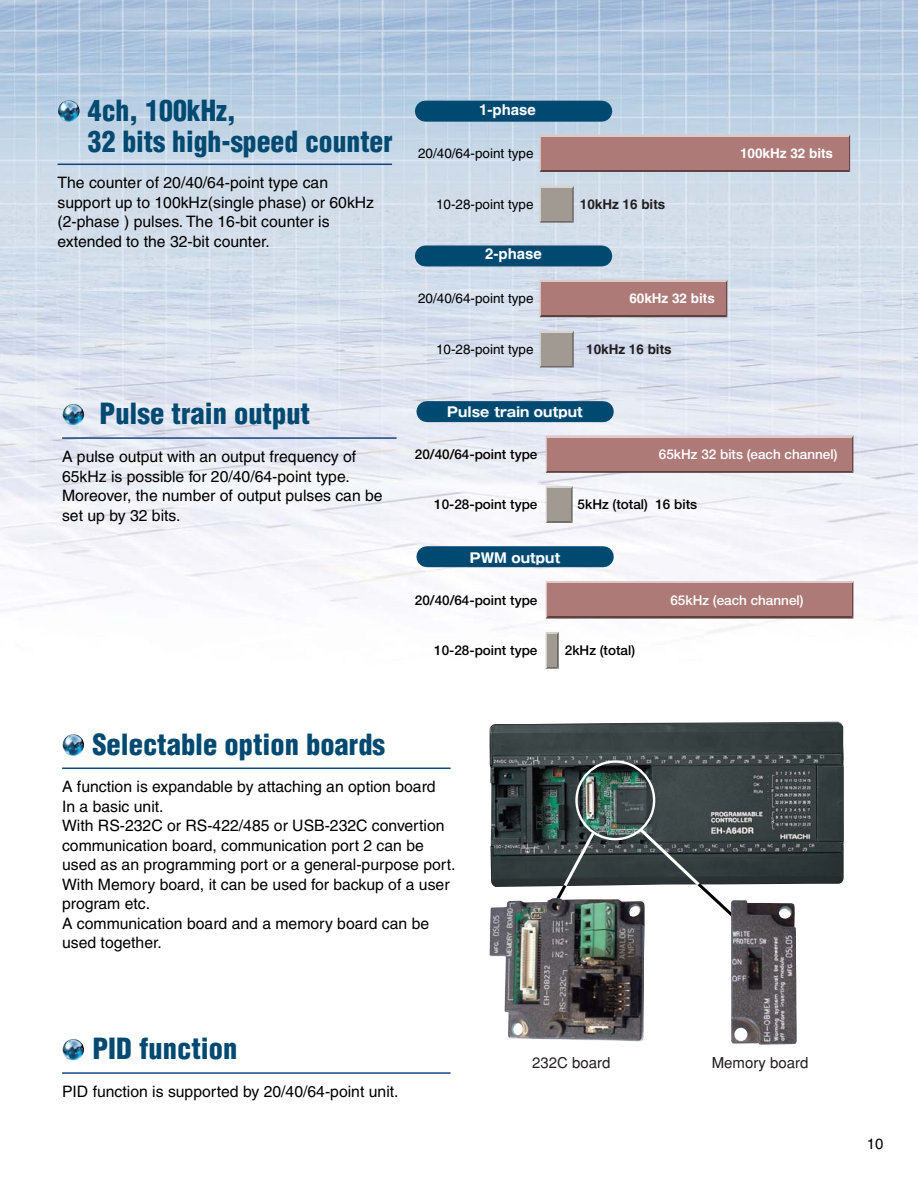
<style>
.page{position:relative;width:918px;height:1185px;background:#fff}
.page>*{position:absolute;margin:0;border:0;box-sizing:border-box;transform-origin:0 0}
.t1{font:900 condensed 28.5px/31.5px "Helvetica";color:#004a72}
.t2{font:15.75px/19.5px "Helvetica";color:#000}
.t3{font:500 15px "Gothic BBB";color:#231f20}
.t4{font:700 15px "Helvetica";color:#fff}
.t5{font:14.85px "Helvetica";color:#000}
.t6{font:700 13.5px "Futo Go B101";color:#000}
.t7{font:13.5px "Helvetica";color:#000}
.t8{font:700 13.5px "Futo Go B101";color:#fff}
.t9{font:700 13.5px "Gothic MB101";color:#fff}
.t10{font:700 13.5px "Helvetica";color:#fff}
.t11{font:700 13.5px "Helvetica";color:#231f20}
</style>
<div class="page">
<img style="left:0;top:0;width:918px;height:1054px">
<hr style="left:62px;top:437px;width:335px;height:2px;background:#124680">
<img style="left:62px;top:404px;width:22px;height:22px;border-radius:50%">
<hr style="left:62px;top:768px;width:389px;height:1px;background:#124680">
<img style="left:62px;top:734px;width:22px;height:22px;border-radius:50%">
<hr style="left:62px;top:1072px;width:389px;height:2px;background:#124680">
<img style="left:62px;top:1039px;width:22px;height:22px;border-radius:50%">
<hr style="left:58px;top:164px;width:334px;height:1px;background:#124680">
<img style="left:58px;top:100px;width:22px;height:22px;border-radius:50%">
<svg style="left:540px;top:134px;width:310px;height:38px;background:#a88e8e"></svg>
<div style="left:541px;top:137px;width:307px;height:32px;background:#ae7a78"></div>
<svg style="left:540px;top:186px;width:34px;height:37px"></svg>
<div style="left:541px;top:188px;width:31px;height:32px;background:#a19a93"></div>
<svg style="left:540px;top:280px;width:187px;height:37px"></svg>
<div style="left:541px;top:282px;width:185px;height:33px;background:#ae7a78"></div>
<svg style="left:540px;top:331px;width:34px;height:37px"></svg>
<div style="left:541px;top:333px;width:31px;height:32px;background:#a19a93"></div>
<svg style="left:546px;top:435px;width:307px;height:38px;background:#ae9392"></svg>
<div style="left:548px;top:438px;width:304px;height:32px;background:#ae7a78"></div>
<svg style="left:546px;top:486px;width:27px;height:37px"></svg>
<div style="left:548px;top:488px;width:23px;height:33px;background:#a19a93"></div>
<svg style="left:546px;top:581px;width:307px;height:38px;background:#a18583"></svg>
<div style="left:548px;top:584px;width:304px;height:32px;background:#ae7a78"></div>
<svg style="left:546px;top:632px;width:13px;height:37px"></svg>
<div style="left:548px;top:634px;width:9px;height:33px;background:#a19a93"></div>
<div style="left:427px;top:401px;width:176px;height:21px;background:#004a72"></div>
<div style="left:427px;top:546px;width:176px;height:21px;background:#004a72"></div>
<div style="left:425px;top:101px;width:177px;height:21px;background:#004a72"></div>
<div style="left:425px;top:245px;width:177px;height:21px;background:#004a72"></div>
<img style="left:489px;top:722px;width:356px;height:165px">
<div style="left:575px;top:760px;width:80px;height:80px;border:2px solid #fff;border-radius:50%"></div>
<svg style="left:542px;top:826px;width:222px;height:119px"></svg>
<img style="left:489px;top:898px;width:156px;height:144px">
<img style="left:731px;top:900px;width:66px;height:145px">
<h1 class="t1" style="left:88px;top:97px;width:306px">4ch, 100kHz,<br>32 bits high-speed counter</h1>
<p class="t2" style="left:58px;top:175px;width:318px">The counter of 20/40/64-point type can support up to 100kHz(single phase) or 60kHz (2-phase ) pulses. The 16-bit counter is extended to the 32-bit counter.</p>
<h1 class="t1" style="left:100px;top:401px;width:212px">Pulse train output</h1>
<p class="t2" style="left:62px;top:448px;width:322px">A pulse output with an output frequency of 65kHz is possible for 20/40/64-point type.<br>Moreover, the number of output pulses can be set up by 32 bits.</p>
<p class="t4" style="left:479px;top:104px;width:58px">1-phase</p>
<p class="t7" style="left:418px;top:148px;width:117px">20/40/64-point type</p>
<p class="t7" style="left:436px;top:199px;width:99px">10-28-point type</p>
<p class="t4" style="left:485px;top:249px;width:58px">2-phase</p>
<p class="t7" style="left:418px;top:294px;width:117px">20/40/64-point type</p>
<p class="t7" style="left:436px;top:344px;width:99px">10-28-point type</p>
<p class="t11" style="left:580px;top:199px;width:87px">10kHz 16 bits</p>
<p class="t10" style="left:629px;top:294px;width:87px">60kHz 32 bits</p>
<p class="t11" style="left:586px;top:344px;width:87px">10kHz 16 bits</p>
<p class="t9" style="left:447px;top:407px;width:137px">Pulse train output</p>
<p class="t10" style="left:740px;top:148px;width:95px">100kHz 32 bits</p>
<p class="t6" style="left:415px;top:449px;width:124px">20/40/64-point type</p>
<p class="t6" style="left:434px;top:499px;width:105px">10-28-point type</p>
<p class="t9" style="left:470px;top:552px;width:92px">PWM output</p>
<p class="t8" style="left:659px;top:449px;width:180px">65kHz 32 bits (each channel)</p>
<p class="t6" style="left:578px;top:499px;width:121px">5kHz (total) 16 bits</p>
<p class="t6" style="left:415px;top:595px;width:124px">20/40/64-point type</p>
<p class="t6" style="left:434px;top:645px;width:105px">10-28-point type</p>
<p class="t6" style="left:565px;top:645px;width:72px">2kHz (total)</p>
<p class="t8" style="left:670px;top:595px;width:135px">65kHz (each channel)</p>
<h1 class="t1" style="left:92px;top:731px;width:294px">Selectable option boards</h1>
<p class="t2" style="left:62px;top:779px;width:395px">A function is expandable by attaching an option board<br>In a basic unit.<br>With RS-232C or RS-422/485 or USB-232C convertion communication board, communication port 2 can be used as an programming port or a general-purpose port.<br>With Memory board, it can be used for backup of a user program etc.<br>A communication board and a memory board can be used together.</p>
<h1 class="t1" style="left:92px;top:1036px;width:146px">PID function</h1>
<p class="t2" style="left:62px;top:1083px;width:338px">PID function is supported by 20/40/64-point unit.</p>
<p class="t3" style="left:532px;top:1057px;width:80px">232C board</p>
<p class="t3" style="left:712px;top:1057px;width:98px">Memory board</p>
<p class="t5" style="left:867px;top:1138px;width:18px">10</p>
</div>
